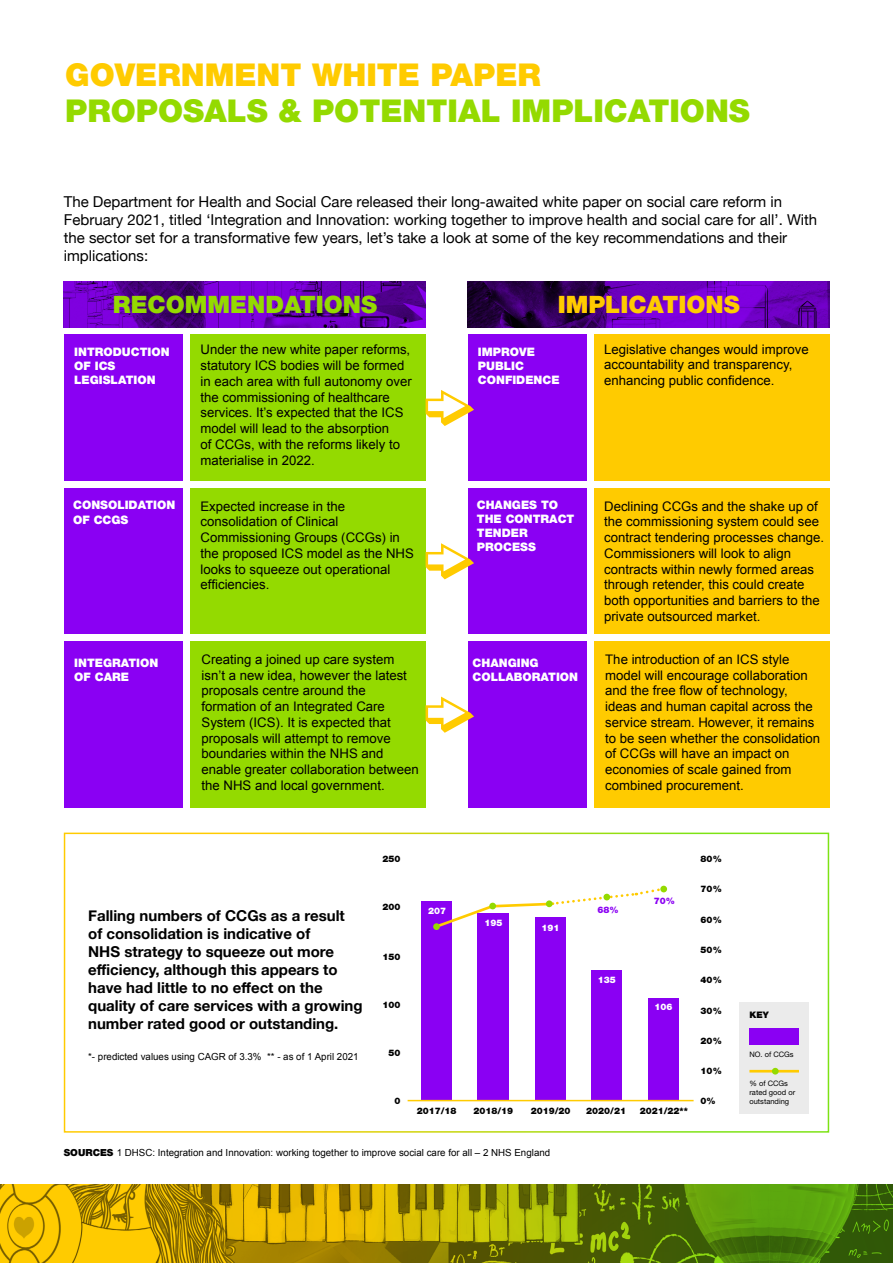
<style>
.page{position:relative;width:893px;height:1263px;background:#fff}
.page>*{position:absolute;margin:0;border:0;box-sizing:border-box;transform-origin:0 0}
.t1{font:900 31.5px "Helvetica Neue LT Std";color:#94da00}
.t2{font:900 31.5px "Helvetica Neue LT Std";color:#ffcb00}
.t3{font:900 24px "Helvetica Neue LT Std";color:#94da00}
.t4{font:900 24px "Helvetica Neue LT Std";color:#ffcb00}
.t5{font:15px/18px "Helvetica Neue";color:#000}
.t6{font:700 15px/18px "Helvetica Neue";color:#000}
.t7{font:13.2px/15.8px "Arial";color:#000}
.t8{font:900 11.7px/14.1px "Helvetica Neue LT Std";color:#fff}
.t9{font:9.75px "Arial";color:#000}
.t10{font:900 9px "Helvetica Neue LT Std";color:#000}
.t11{font:900 9px "Helvetica Neue LT Std";color:#fff}
.t12{font:900 9px "Helvetica Neue LT Std";color:#8a00f3}
.t13{font:7.5px/9px "Helvetica Neue";color:#000}
.s1{font-family:"Helvetica Neue LT Std";font-weight:900}
</style>
<div class="page">
<div style="left:64px;top:832px;width:765px;height:301px;border:2px solid #fff"></div>
<img style="left:468px;top:281px;width:362px;height:47px">
<svg style="left:64px;top:281px;width:361px;height:47px;background:#6100ad"></svg>
<div style="left:65px;top:488px;width:118px;height:146px;background:#8a00f3"></div>
<div style="left:190px;top:488px;width:235px;height:146px;background:#94da00"></div>
<div style="left:65px;top:641px;width:118px;height:167px;background:#8a00f3"></div>
<div style="left:190px;top:641px;width:235px;height:167px;background:#94da00"></div>
<div style="left:65px;top:335px;width:118px;height:146px;background:#8a00f3"></div>
<div style="left:190px;top:335px;width:235px;height:146px;background:#94da00"></div>
<div style="left:468px;top:488px;width:119px;height:146px;background:#8a00f3"></div>
<div style="left:594px;top:488px;width:235px;height:146px;background:#ffcb00"></div>
<div style="left:468px;top:641px;width:119px;height:167px;background:#8a00f3"></div>
<div style="left:594px;top:641px;width:235px;height:167px;background:#ffcb00"></div>
<div style="left:468px;top:335px;width:119px;height:146px;background:#8a00f3"></div>
<div style="left:594px;top:335px;width:235px;height:146px;background:#ffcb00"></div>
<div style="left:422px;top:901px;width:30px;height:199px;background:#8a00f3"></div>
<div style="left:478px;top:913px;width:31px;height:187px;background:#8a00f3"></div>
<div style="left:535px;top:917px;width:30px;height:183px;background:#8a00f3"></div>
<div style="left:592px;top:970px;width:30px;height:130px;background:#8a00f3"></div>
<div style="left:649px;top:998px;width:30px;height:102px;background:#8a00f3"></div>
<svg style="left:433px;top:886px;width:231px;height:44px"></svg>
<hr style="left:408px;top:1100px;width:286px;height:1px;background:#ffcb00">
<div style="left:489px;top:903px;width:7px;height:6px;background:#94da00;border-radius:50%"></div>
<div style="left:546px;top:900px;width:7px;height:7px;background:#94da00;border-radius:50%"></div>
<div style="left:603px;top:894px;width:7px;height:6px;background:#94da00;border-radius:50%"></div>
<div style="left:660px;top:886px;width:7px;height:6px;background:#94da00;border-radius:50%"></div>
<div style="left:433px;top:923px;width:7px;height:7px;background:#94da00;border-radius:50%"></div>
<svg style="left:426px;top:390px;width:48px;height:36px"></svg>
<svg style="left:426px;top:543px;width:48px;height:36px"></svg>
<svg style="left:426px;top:696px;width:48px;height:37px"></svg>
<div style="left:739px;top:1002px;width:70px;height:112px;background:#ebebeb"></div>
<hr style="left:749px;top:1070px;width:50px;height:2px;background:#ffcb00">
<div style="left:772px;top:1068px;width:7px;height:6px;background:#94da00;border-radius:50%"></div>
<div style="left:749px;top:1028px;width:50px;height:16px;background:#8a00f3"></div>
<svg style="left:0;top:1184px;width:893px;height:79px;background:#949204"></svg>
<h1 class="t2" style="left:65px;top:56px;width:477px">GOVERNMENT WHITE PAPER</h1>
<h1 class="t1" style="left:65px;top:92px;width:686px">PROPOSALS &amp; POTENTIAL IMPLICATIONS</h1>
<p class="t5" style="left:64px;top:193px;width:755px">The Department for Health and Social Care released their long-awaited white paper on social care reform in February 2021, titled ‘Integration and Innovation: working together to improve health and social care for all’. With the sector set for a transformative few years, let’s take a look at some of the key recommendations and their implications:</p>
<h2 class="t3" style="left:113px;top:290px;width:266px">RECOMMENDATIONS</h2>
<p class="t8" style="left:74px;top:345px;width:97px">INTRODUCTION<br>OF ICS<br>LEGISLATION</p>
<p class="t7" style="left:200px;top:342px;width:213px">Under the new white paper reforms, statutory ICS bodies will be formed in each area with full autonomy over the commissioning of healthcare services. It’s expected that the ICS model will lead to the absorption<br>of CCGs, with the reforms likely to materialise in 2022.</p>
<p class="t8" style="left:73px;top:498px;width:104px">CONSOLIDATION<br>OF CCGS</p>
<p class="t7" style="left:200px;top:498px;width:215px">Expected increase in the consolidation of Clinical<br>Commissioning Groups (CCGs) in the proposed ICS model as the NHS looks to squeeze out operational efficiencies.</p>
<p class="t8" style="left:74px;top:656px;width:86px">INTEGRATION<br>OF CARE</p>
<p class="t7" style="left:202px;top:651px;width:219px">Creating a joined up care system isn’t a new idea, however the latest proposals centre around the formation of an Integrated Care<br>System (ICS). It is expected that proposals will attempt to remove boundaries within the NHS and enable greater collaboration between the NHS and local government.</p>
<h2 class="t4" style="left:558px;top:290px;width:183px">IMPLICATIONS</h2>
<p class="t8" style="left:478px;top:345px;width:83px">IMPROVE<br>PUBLIC<br>CONFIDENCE</p>
<p class="t7" style="left:604px;top:341px;width:206px">Legislative changes would improve accountability and transparency, enhancing public confidence.</p>
<p class="t8" style="left:477px;top:498px;width:99px">CHANGES TO<br>THE CONTRACT<br>TENDER<br>PROCESS</p>
<p class="t7" style="left:604px;top:498px;width:222px">Declining CCGs and the shake up of the commissioning system could see contract tendering processes change.<br>Commissioners will look to align contracts within newly formed areas through retender, this could create both opportunities and barriers to the private outsourced market.</p>
<p class="t8" style="left:473px;top:656px;width:107px">CHANGING<br>COLLABORATION</p>
<p class="t7" style="left:605px;top:651px;width:216px">The introduction of an ICS style model will encourage collaboration and the free flow of technology, ideas and human capital across the service stream. However, it remains to be seen whether the consolidation of CCGs will have an impact on economies of scale gained from combined procurement.</p>
<p class="t6" style="left:88px;top:907px;width:276px">Falling numbers of CCGs as a result of consolidation is indicative of<br>NHS strategy to squeeze out more efficiency, although this appears to have had little to no effect on the quality of care services with a growing number rated good or outstanding.</p>
<p class="t9" style="left:88px;top:1050px;width:272px">*- predicted values using CAGR of 3.3% ** - as of 1 April 2021</p>
<p class="t10" style="left:383px;top:853px;width:20px">250</p>
<p class="t10" style="left:383px;top:901px;width:20px">200</p>
<p class="t10" style="left:383px;top:951px;width:20px">150</p>
<p class="t10" style="left:383px;top:999px;width:20px">100</p>
<p class="t10" style="left:389px;top:1047px;width:14px">50</p>
<p class="t10" style="left:395px;top:1095px;width:8px">0</p>
<p class="t11" style="left:428px;top:906px;width:20px">207</p>
<p class="t11" style="left:484px;top:918px;width:20px">195</p>
<p class="t11" style="left:541px;top:922px;width:20px">191</p>
<p class="t12" style="left:597px;top:904px;width:23px">68%</p>
<p class="t11" style="left:598px;top:974px;width:20px">135</p>
<p class="t12" style="left:654px;top:895px;width:23px">70%</p>
<p class="t11" style="left:654px;top:1001px;width:20px">106</p>
<p class="t10" style="left:417px;top:1105px;width:41px">2017/18</p>
<p class="t10" style="left:473px;top:1105px;width:41px">2018/19</p>
<p class="t10" style="left:531px;top:1105px;width:41px">2019/20</p>
<p class="t10" style="left:586px;top:1105px;width:41px">2020/21</p>
<p class="t10" style="left:640px;top:1105px;width:50px">2021/22**</p>
<p class="t10" style="left:701px;top:853px;width:23px">80%</p>
<p class="t10" style="left:701px;top:883px;width:23px">70%</p>
<p class="t10" style="left:701px;top:914px;width:23px">60%</p>
<p class="t10" style="left:701px;top:944px;width:23px">50%</p>
<p class="t10" style="left:701px;top:974px;width:23px">40%</p>
<p class="t10" style="left:701px;top:1005px;width:23px">30%</p>
<p class="t10" style="left:701px;top:1035px;width:23px">20%</p>
<p class="t10" style="left:701px;top:1065px;width:23px">10%</p>
<p class="t10" style="left:701px;top:1095px;width:17px">0%</p>
<p class="t9" style="left:64px;top:1146px;width:488px"><span class="s1">SOURCES</span> 1 DHSC: Integration and Innovation: working together to improve social care for all – 2 NHS England</p>
<p class="t10" style="left:749px;top:1010px;width:21px">KEY</p>
<p class="t13" style="left:749px;top:1050px;width:46px">NO. of CCGs</p>
<p class="t13" style="left:749px;top:1078px;width:47px">% of CCGs rated good or outstanding</p>
</div>
